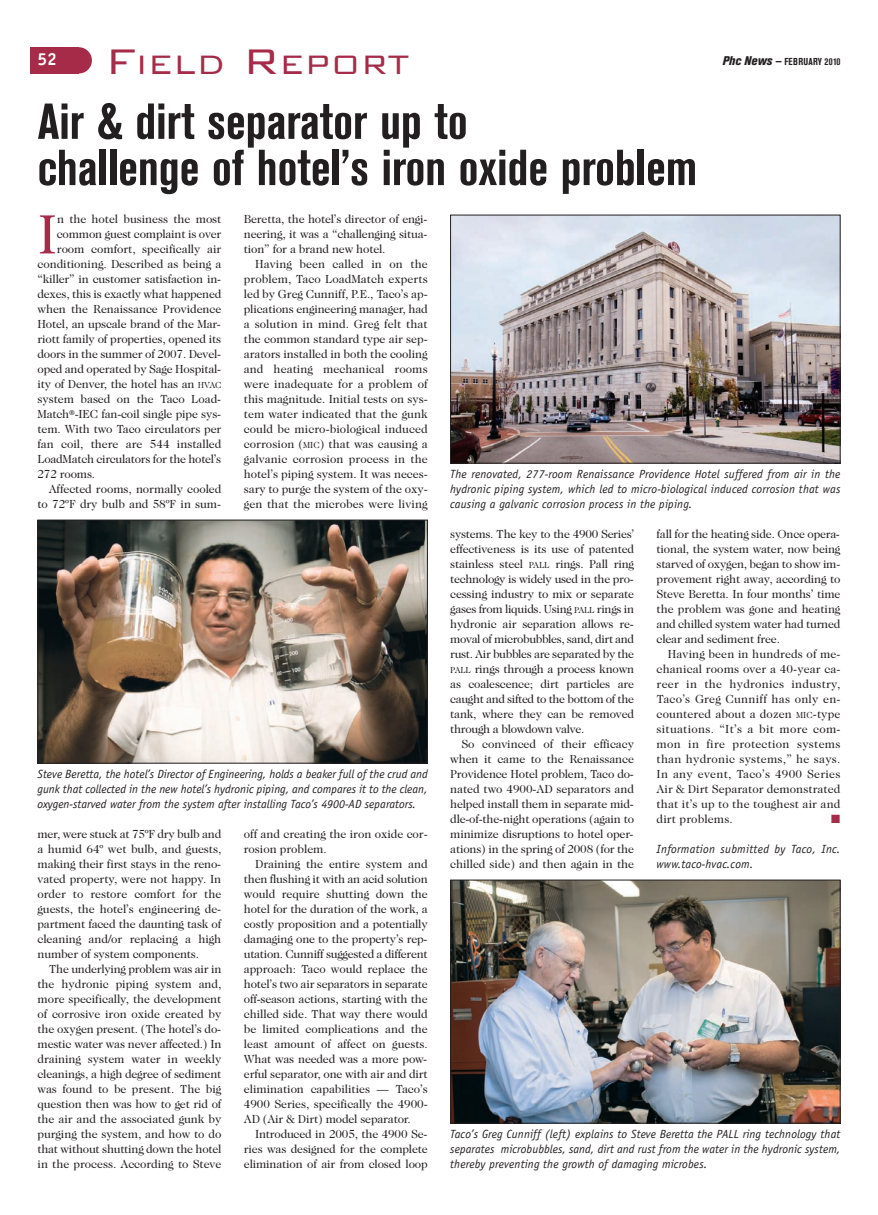
<style>
.page{position:relative;width:878px;height:1215px;background:#fff}
.page>*{position:absolute;margin:0;border:0;box-sizing:border-box;transform-origin:0 0}
.t1{font:56px "Caslon Two Twenty Four";color:#a62b48}
.t2{font:700 condensed 50px/46.2px "Akzidenz Grotesk BE";color:#231f20}
.t3{font:300 35.62px "Bank Gothic";color:#a62b48}
.t4{font:700 17.5px "Officina Sans";color:#fff}
.t5{font:11.88px/15px "Caslon Two Twenty Four";letter-spacing:-.015em;color:#231f20;text-align:justify}
.t6{font:italic 11.88px/15px "Officina Sans";letter-spacing:.01em;color:#231f20;text-align:justify}
.t7{font:11.88px "Zapf Dingbats";color:#a62b48}
.t8{font:700 condensed 10px "Akzidenz Grotesk BE";letter-spacing:.025em;color:#231f20}
.s1{font-size:47.5px}
.s2{font-weight:800;font-style:italic;font-size:12.5px}
.s3{font-size:12.5px}
.s4{font-size:8.88px}
</style>
<div class="page">
<div style="left:30px;top:47px;width:49px;height:26px;background:#a62b48"></div>
<div style="left:66px;top:47px;width:26px;height:26px;background:#a62b48;border-radius:50%"></div>
<img style="left:452px;top:217px;width:386px;height:244px">
<div style="left:450px;top:215px;width:390px;height:248px;border:1px solid #231f20"></div>
<img style="left:452px;top:882px;width:386px;height:239px">
<div style="left:450px;top:880px;width:390px;height:243px;border:1px solid #231f20"></div>
<img style="left:40px;top:522px;width:386px;height:239px">
<div style="left:38px;top:520px;width:390px;height:243px;border:1px solid #231f20"></div>
<h3 class="t3" style="left:105px;top:45px;width:305px"><span class="s1">F</span>ield <span class="s1">R</span>epoRt</h3>
<h3 class="t4" style="left:38px;top:53px;width:21px">52</h3>
<p class="t8" style="left:722px;top:58px;width:120px"><span class="s2">Phc News</span> <span class="s3">—</span> FEBRUARY 2010</p>
<h2 class="t2" style="left:37px;top:102px;width:661px">Air &amp; dirt separator up to<br>challenge of hotel’s iron oxide problem</h2>
<h1 class="t1" style="left:38px;top:213px;width:21px">I</h1>
<p class="t5" style="left:57px;top:213px;width:166px">n the hotel business the most</p>
<p class="t5" style="left:57px;top:228px;width:166px">common guest complaint is over</p>
<p class="t5" style="left:57px;top:243px;width:166px">room comfort, specifically air</p>
<p class="t5" style="left:38px;top:258px;width:185px">conditioning. Described as being a</p>
<p class="t5" style="left:38px;top:273px;width:185px">“killer” in customer satisfaction in-</p>
<p class="t5" style="left:37px;top:288px;width:185px">dexes, this is exactly what happened</p>
<p class="t5" style="left:38px;top:303px;width:185px">when the Renaissance Providence</p>
<p class="t5" style="left:38px;top:318px;width:185px">Hotel, an upscale brand of the Mar-</p>
<p class="t5" style="left:38px;top:333px;width:185px">riott family of properties, opened its</p>
<p class="t5" style="left:38px;top:348px;width:185px">doors in the summer of 2007. Devel-</p>
<p class="t5" style="left:38px;top:363px;width:185px">oped and operated by Sage Hospital-</p>
<p class="t5" style="left:37px;top:378px;width:185px">ity of Denver, the hotel has an <span class="s4">HVAC</span></p>
<p class="t5" style="left:38px;top:393px;width:185px">system based on the Taco Load-</p>
<p class="t5" style="left:38px;top:408px;width:185px">Match<sup>®</sup>-IEC fan-coil single pipe sys-</p>
<p class="t5" style="left:38px;top:423px;width:185px">tem. With two Taco circulators per</p>
<p class="t5" style="left:38px;top:438px;width:185px">fan coil, there are 544 installed</p>
<p class="t5" style="left:38px;top:453px;width:185px">LoadMatch circulators for the hotel’s</p>
<p class="t5" style="left:37px;top:468px;width:59px">272 rooms.</p>
<p class="t5" style="left:49px;top:483px;width:174px">Affected rooms, normally cooled</p>
<p class="t5" style="left:37px;top:498px;width:185px">to 72ºF dry bulb and 58ºF in sum-</p>
<p class="t5" style="left:244px;top:213px;width:185px">Beretta, the hotel’s director of engi&shy;neering, it was a “challenging situa&shy;tion” for a brand new hotel.</p>
<p class="t5" style="left:244px;top:258px;width:185px;text-indent:11px">Having been called in on the problem, Taco LoadMatch experts led by Greg Cunniff, P.E., Taco’s ap&shy;plications engineering manager, had a solution in mind. Greg felt that the common standard type air sep&shy;arators installed in both the cooling and heating mechanical rooms were inadequate for a problem of this magnitude. Initial tests on sys&shy;tem water indicated that the gunk could be micro-biological induced corrosion (<span class="s4">MIC</span>) that was causing a galvanic corrosion process in the hotel’s piping system. It was neces&shy;sary to purge the system of the oxy&shy;gen that the microbes were living</p>
<p class="t6" style="left:37px;top:768px;width:392px">Steve Beretta, the hotel’s Director of Engineering, holds a beaker full of the crud and gunk that collected in the new hotel’s hydronic piping, and compares it to the clean, oxygen-starved water from the system after installing Taco’s 4900-AD separators.</p>
<p class="t5" style="left:37px;top:828px;width:185px">mer, were stuck at 75ºF dry bulb and a humid 64º wet bulb, and guests, making their first stays in the reno&shy;vated property, were not happy. In order to restore comfort for the guests, the hotel’s engineering de&shy;partment faced the daunting task of cleaning and/or replacing a high number of system components.</p>
<p class="t5" style="left:38px;top:963px;width:185px;text-indent:11px">The underlying problem was air in the hydronic piping system and, more specifically, the development of corrosive iron oxide created by the oxygen present. (The hotel’s do&shy;mestic water was never affected.) In draining system water in weekly cleanings, a high degree of sediment was found to be present. The big question then was how to get rid of the air and the associated gunk by purging the system, and how to do that without shutting down the hotel in the process. According to Steve</p>
<p class="t5" style="left:244px;top:828px;width:185px">off and creating the iron oxide cor&shy;rosion problem.</p>
<p class="t5" style="left:244px;top:858px;width:185px;text-indent:11px">Draining the entire system and then flushing it with an acid solution would require shutting down the hotel for the duration of the work, a costly proposition and a potentially damaging one to the property’s rep&shy;utation. Cunniff suggested a different approach: Taco would replace the hotel’s two air separators in separate off-season actions, starting with the chilled side. That way there would be limited complications and the least amount of affect on guests.<br>What was needed was a more pow&shy;erful separator, one with air and dirt elimination capabilities — Taco’s 4900 Series, specifically the 4900- AD (Air &amp; Dirt) model separator.</p>
<p class="t5" style="left:244px;top:1128px;width:185px;text-indent:11px">Introduced in 2005, the 4900 Se&shy;ries was designed for the complete elimination of air from closed loop</p>
<p class="t6" style="left:450px;top:468px;width:392px">The renovated, 277-room Renaissance Providence Hotel suffered from air in the hydronic piping system, which led to micro-biological induced corrosion that was causing a galvanic corrosion process in the piping.</p>
<p class="t5" style="left:450px;top:528px;width:185px">systems. The key to the 4900 Series’ effectiveness is its use of patented stainless steel <span class="s4">PALL</span> rings. Pall ring technology is widely used in the pro&shy;cessing industry to mix or separate gases from liquids. Using <span class="s4">PALL</span> rings in hydronic air separation allows re&shy;moval of microbubbles, sand, dirt and rust. Air bubbles are separated by the <span class="s4">PALL</span> rings through a process known as coalescence; dirt particles are caught and sifted to the bottom of the tank, where they can be removed through a blowdown valve.</p>
<p class="t5" style="left:450px;top:738px;width:185px;text-indent:11px">So convinced of their efficacy when it came to the Renaissance Providence Hotel problem, Taco do&shy;nated two 4900-AD separators and helped install them in separate mid&shy;dle-of-the-night operations (again to minimize disruptions to hotel oper&shy;ations) in the spring of 2008 (for the chilled side) and then again in the</p>
<p class="t5" style="left:656px;top:528px;width:185px">fall for the heating side. Once opera&shy;tional, the system water, now being starved of oxygen, began to show im&shy;provement right away, according to Steve Beretta. In four months’ time the problem was gone and heating and chilled system water had turned clear and sediment free.</p>
<p class="t5" style="left:656px;top:648px;width:185px;text-indent:11px">Having been in hundreds of me&shy;chanical rooms over a 40-year ca&shy;reer in the hydronics industry, Taco’s Greg Cunniff has only en&shy;countered about a dozen <span class="s4">MIC</span>-type situations. “It’s a bit more com&shy;mon in fire protection systems than hydronic systems,” he says.<br>In any event, Taco’s 4900 Series Air &amp; Dirt Separator demonstrated that it’s up to the toughest air and dirt problems.</p>
<p class="t7" style="left:831px;top:812px;width:11px">■</p>
<p class="t6" style="left:656px;top:843px;width:185px">Information submitted by Taco, Inc. www.taco-hvac.com.</p>
<p class="t6" style="left:450px;top:1128px;width:392px">Taco’s Greg Cunniff (left) explains to Steve Beretta the PALL ring technology that separates microbubbles, sand, dirt and rust from the water in the hydronic system, thereby preventing the growth of damaging microbes.</p>
</div>
